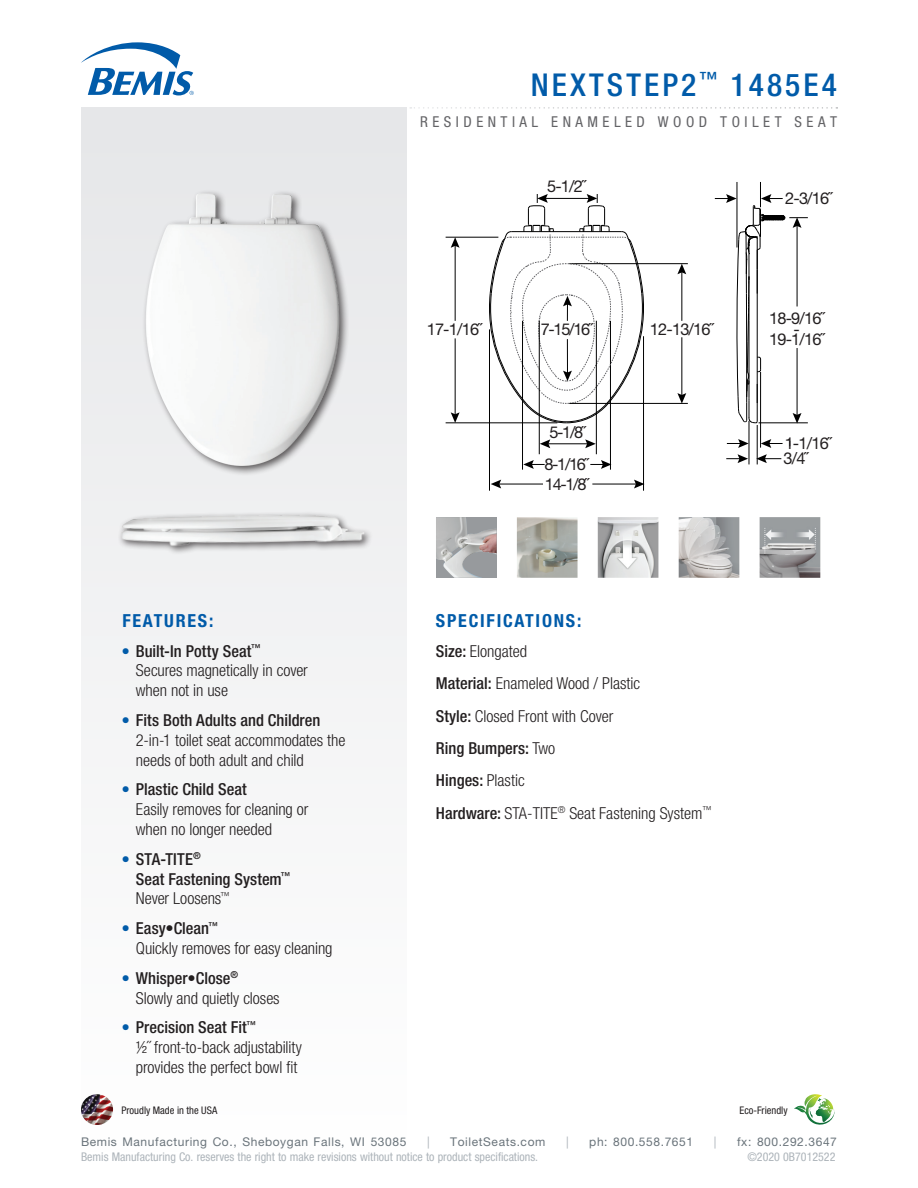
<style>
.page{position:relative;width:918px;height:1188px;background:#fff}
.page>*{position:absolute;margin:0;border:0;box-sizing:border-box;transform-origin:0 0}
.t1{font:500 condensed 31.5px "Helvetica Neue LT Std";letter-spacing:.1em;color:#015ba9}
.Bullets{font:700 condensed 18px "Helvetica Neue LT Std";letter-spacing:.1em;color:#015ba9}
.Bullets-2{font:300 condensed 16.5px/19.8px "Helvetica Neue LT Std";color:#231f20}
.Bullets-3{font:500 condensed 16.5px/19.8px "Helvetica Neue LT Std";color:#231f20}
.t2{font:16.35px/31.2px "Helvetica Neue";letter-spacing:-.05em;color:#231f20;text-align:center}
.t3{font:condensed 15px "Helvetica Neue LT Std";letter-spacing:.3em;color:#636366}
.t4{font:condensed 12px "Helvetica Neue LT Std";color:#adb4ba}
.t5{font:12px "Helvetica Neue LT Std";letter-spacing:.05em;color:#6a747b}
.t6{font:12px "Helvetica Neue LT Std";color:#adb4ba}
.t7{font:condensed 10.5px "Helvetica Neue LT Std";color:#231f20}
.s1{font-weight:500}
.s2{font-weight:300}
</style>
<div class="page">
<div style="left:81px;top:107px;width:326px;height:1045px;background:linear-gradient(to bottom,#e5e6e8,#fefefe)"></div>
<svg style="left:81px;top:42px;width:113px;height:53px"></svg>
<svg style="left:410px;top:107px;width:427px;height:2px"></svg>
<img style="left:81px;top:1094px;width:32px;height:31px">
<svg style="left:794px;top:1094px;width:41px;height:31px"></svg>
<hr style="left:446px;top:422px;width:111px;height:1px;background:#000">
<hr style="left:489px;top:329px;width:1px;height:162px;background:#000">
<hr style="left:569px;top:403px;width:119px;height:1px;background:#000">
<hr style="left:522px;top:321px;width:1px;height:149px;background:#000">
<hr style="left:610px;top:321px;width:1px;height:149px;background:#000">
<hr style="left:569px;top:263px;width:119px;height:1px;background:#000">
<hr style="left:643px;top:336px;width:1px;height:155px;background:#000">
<hr style="left:446px;top:237px;width:52px;height:1px;background:#000">
<hr style="left:748px;top:421px;width:1px;height:43px;background:#000">
<hr style="left:757px;top:425px;width:1px;height:39px;background:#000">
<hr style="left:455px;top:244px;width:1px;height:77px;background:#000">
<svg style="left:451px;top:237px;width:9px;height:11px"></svg>
<hr style="left:455px;top:338px;width:1px;height:78px;background:#000">
<svg style="left:451px;top:412px;width:9px;height:11px"></svg>
<hr style="left:592px;top:484px;width:45px;height:1px;background:#000">
<svg style="left:634px;top:480px;width:11px;height:8px"></svg>
<hr style="left:498px;top:484px;width:45px;height:1px;background:#000">
<svg style="left:491px;top:480px;width:10px;height:8px"></svg>
<svg style="left:590px;top:460px;width:20px;height:9px"></svg>
<svg style="left:523px;top:460px;width:22px;height:9px"></svg>
<hr style="left:547px;top:443px;width:42px;height:1px;background:#000">
<svg style="left:540px;top:439px;width:10px;height:9px"></svg>
<svg style="left:585px;top:439px;width:11px;height:9px"></svg>
<hr style="left:539px;top:321px;width:1px;height:133px;background:#000">
<hr style="left:596px;top:321px;width:1px;height:133px;background:#000">
<svg style="left:486px;top:194px;width:161px;height:229px"></svg>
<hr style="left:681px;top:271px;width:1px;height:50px;background:#000">
<svg style="left:677px;top:264px;width:9px;height:10px"></svg>
<hr style="left:681px;top:337px;width:1px;height:59px;background:#000">
<svg style="left:677px;top:393px;width:9px;height:11px"></svg>
<svg style="left:715px;top:182px;width:93px;height:281px"></svg>
<img style="left:436px;top:517px;width:61px;height:61px">
<img style="left:517px;top:517px;width:61px;height:61px">
<img style="left:679px;top:517px;width:60px;height:61px">
<img style="left:760px;top:517px;width:60px;height:61px">
<img style="left:598px;top:517px;width:60px;height:61px">
<div style="left:117px;top:511px;width:256px;height:45px;background:#231f20;opacity:.75"></div>
<img style="left:121px;top:503px;width:244px;height:54px">
<div style="left:141px;top:190px;width:208px;height:286px;background:#231f20;opacity:.75"></div>
<img style="left:107px;top:194px;width:272px;height:272px">
<p class="t1" style="left:531px;top:66px;width:308px">NEXTSTEP2<sup>™</sup> 1485E4</p>
<p class="t3" style="left:420px;top:113px;width:418px">RESIDENTIAL ENAMELED WOOD TOILET SEAT</p>
<p class="Bullets" style="left:122px;top:609px;width:93px">FEATURES:</p>
<p class="Bullets-2" style="left:136px;top:641px;width:174px;text-indent:-14px"><sup>●</sup> <span class="s1">Built-In Potty Seat</span><sup>™<br></sup>Secures magnetically in cover when not in use</p>
<p class="Bullets-2" style="left:136px;top:710px;width:211px;text-indent:-14px"><sup>●</sup> <span class="s1">Fits Both Adults and Children<br></span>2-in-1 toilet seat accommodates the needs of both adult and child</p>
<p class="Bullets-2" style="left:136px;top:779px;width:174px;text-indent:-14px"><sup>●</sup> <span class="s1">Plastic Child Seat<br></span>Easily removes for cleaning or when no longer needed</p>
<p class="Bullets-3" style="left:136px;top:849px;width:156px;text-indent:-14px"><sup>●</sup> STA-TITE<sup>®<br></sup>Seat Fastening System<sup>™<br></sup><span class="s2">Never Loosens</span><sup>™</sup></p>
<p class="Bullets-2" style="left:136px;top:918px;width:198px;text-indent:-14px"><sup>●</sup> <span class="s1">Easy•Clean</span><sup>™<br></sup>Quickly removes for easy cleaning</p>
<p class="Bullets-2" style="left:136px;top:968px;width:145px;text-indent:-14px"><sup>●</sup> <span class="s1">Whisper•Close</span><sup>®<br></sup>Slowly and quietly closes</p>
<p class="Bullets-2" style="left:136px;top:1017px;width:168px;text-indent:-14px"><sup>●</sup> <span class="s1">Precision Seat Fit</span><sup>™<br></sup>½˝ front-to-back adjustability provides the perfect bowl fit</p>
<p class="t2" style="left:427px;top:313px;width:57px">17-1/16˝</p>
<p class="t2" style="left:547px;top:170px;width:40px">5-1/2˝</p>
<p class="t2" style="left:541px;top:313px;width:53px">7-15/16˝</p>
<p class="t2" style="left:650px;top:313px;width:65px">12-13/16˝</p>
<p class="t2" style="left:544px;top:417px;width:45px">5-1/8˝<br>8-1/16˝</p>
<p class="t2" style="left:545px;top:468px;width:45px">14-1/8˝</p>
<p class="Bullets" style="left:436px;top:609px;width:147px">SPECIFICATIONS:</p>
<p class="Bullets-2" style="left:436px;top:641px;width:93px"><span class="s1">Size:</span> Elongated</p>
<p class="Bullets-2" style="left:436px;top:673px;width:206px"><span class="s1">Material:</span> Enameled Wood / Plastic</p>
<p class="Bullets-2" style="left:436px;top:706px;width:179px"><span class="s1">Style:</span> Closed Front with Cover</p>
<p class="Bullets-3" style="left:436px;top:738px;width:121px">Ring Bumpers: <span class="s2">Two</span></p>
<p class="Bullets-3" style="left:436px;top:770px;width:90px">Hinges: <span class="s2">Plastic</span></p>
<p class="Bullets-2" style="left:436px;top:803px;width:278px"><span class="s1">Hardware:</span> STA-TITE<sup>®</sup> Seat Fastening System<sup>™</sup></p>
<p class="t2" style="left:785px;top:183px;width:48px">2-3/16˝</p>
<p class="t2" style="left:769px;top:302px;width:57px">18-9/16˝</p>
<p class="t2" style="left:794px;top:313px;width:8px">-</p>
<p class="t2" style="left:769px;top:324px;width:57px">19-1/16˝</p>
<p class="t2" style="left:783px;top:436px;width:50px;line-height:14.9px;text-align:left">1-1/16˝<br>3/4˝</p>
<p class="t7" style="left:121px;top:1104px;width:97px">Proudly Made in the USA</p>
<p class="t7" style="left:739px;top:1104px;width:50px">Eco-Friendly</p>
<p class="t5" style="left:81px;top:1134px;width:327px">Bemis Manufacturing Co., Sheboygan Falls, WI 53085</p>
<p class="t6" style="left:427px;top:1134px;width:4px">|</p>
<p class="t5" style="left:450px;top:1134px;width:97px">ToiletSeats.com</p>
<p class="t6" style="left:566px;top:1134px;width:4px">|</p>
<p class="t5" style="left:589px;top:1134px;width:105px">ph: 800.558.7651</p>
<p class="t6" style="left:714px;top:1134px;width:4px">|</p>
<p class="t5" style="left:737px;top:1134px;width:101px">fx: 800.292.3647</p>
<p class="t4" style="left:81px;top:1149px;width:459px">Bemis Manufacturing Co. reserves the right to make revisions without notice to product specifications.</p>
<p class="t4" style="left:747px;top:1149px;width:90px">©2020 0B7012522</p>
</div>
